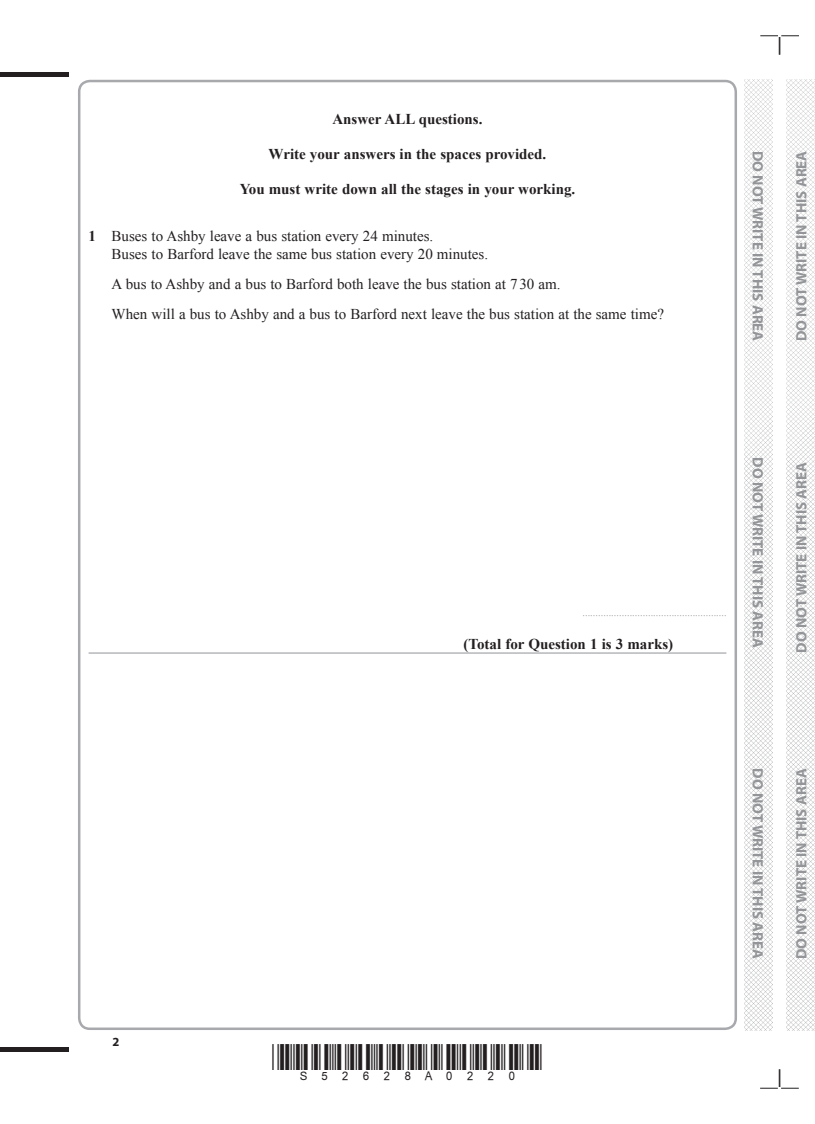
<style>
.page{position:relative;width:815px;height:1124px;background:#fff}
.page>*{position:absolute;margin:0;border:0;box-sizing:border-box;transform-origin:0 0}
.t1{font:15px/17.5px "Times New Roman";color:#231f20}
.t2{font:700 15px "Times New Roman";color:#231f20}
.t3{font:700 15px "Myriad Pro";color:#939598}
.t4{font:700 12.5px "Myriad Pro";color:#231f20}
.t5{font:7.5px "Times New Roman";color:#231f20}
.s1{font-weight:700}
</style>
<div class="page">
<div style="left:0;top:72px;width:69px;height:5px;background:#231f20"></div>
<hr style="left:0;top:1047px;width:69px;height:4px;background:#231f20">
<svg style="left:760px;top:35px;width:39px;height:20px"></svg>
<svg style="left:760px;top:1069px;width:39px;height:19px"></svg>
<img style="left:744px;top:80px;width:28px;height:949px">
<img style="left:787px;top:80px;width:28px;height:949px">
<hr style="left:89px;top:652px;width:637px;height:1px;background:#a8a9ad">
<p class="t2" style="left:332px;top:108px;width:152px">Answer ALL questions.</p>
<p class="t2" style="left:269px;top:143px;width:279px">Write your answers in the spaces provided.</p>
<p class="t2" style="left:240px;top:178px;width:337px">You must write down all the stages in your working.</p>
<p class="t1" style="left:112px;top:227px;width:378px;text-indent:-23px"><span class="s1">1</span> Buses to Ashby leave a bus station every 24 minutes.<br>Buses to Barford leave the same bus station every 20 minutes.</p>
<p class="t1" style="left:112px;top:268px;width:554px;line-height:30px">A bus to Ashby and a bus to Barford both leave the bus station at 730 am.<br>When will a bus to Ashby and a bus to Barford next leave the bus station at the same time?</p>
<p class="t3" style="left:767px;top:151px;width:192px;rotate:90deg">DO NOT WRITE IN THIS AREA</p>
<p class="t3" style="left:792px;top:341px;width:192px;rotate:-90deg">DO NOT WRITE IN THIS AREA</p>
<p class="t4" style="left:112px;top:1033px;width:8px">2</p>
<p class="t5" style="left:583px;top:608px;width:145px">.......................................................</p>
<p class="t2" style="left:463px;top:633px;width:211px">(Total for Question 1 is 3 marks)</p>
<p class="t3" style="left:767px;top:457px;width:192px;rotate:90deg">DO NOT WRITE IN THIS AREA</p>
<p class="t3" style="left:792px;top:652px;width:192px;rotate:-90deg">DO NOT WRITE IN THIS AREA</p>
<p class="t3" style="left:767px;top:768px;width:192px;rotate:90deg">DO NOT WRITE IN THIS AREA</p>
<p class="t3" style="left:792px;top:958px;width:192px;rotate:-90deg">DO NOT WRITE IN THIS AREA</p>
</div>
